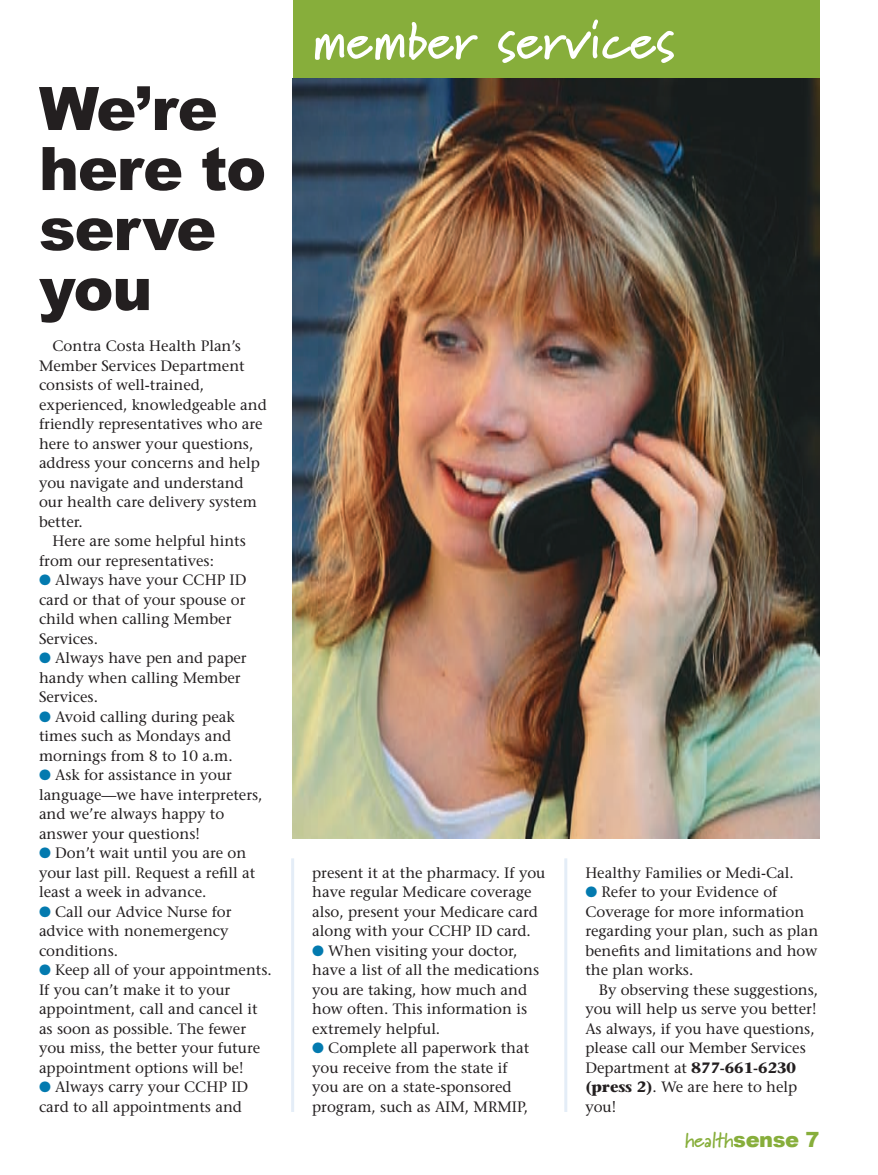
<style>
.page{position:relative;width:878px;height:1175px;background:#fff}
.page>*{position:absolute;margin:0;border:0;box-sizing:border-box;transform-origin:0 0}
.t1{font:900 60px/60px "Arial";letter-spacing:-.02em;color:#231f20}
.t2{font:700 54px "Marydale";color:#fff}
.t3{font:700 21px "Marydale";letter-spacing:-.02em;color:#87ae3b}
.t4{font:15px/19.5px "Stone Serif";color:#231f20}
.s1{color:#037aaf}
.s2{font-weight:700}
.s3{font-family:"Arial";font-weight:900}
</style>
<div class="page">
<div style="left:292px;top:0;width:527px;height:78px;background:#87ae3b"></div>
<img style="left:292px;top:78px;width:527px;height:760px">
<hr style="left:291px;top:858px;width:3px;height:254px;background:#e4edf7">
<hr style="left:564px;top:858px;width:3px;height:254px;background:#e4edf7">
<h1 class="t1" style="left:39px;top:79px;width:229px">We’re here to serve you</h1>
<p class="t4" style="left:39px;top:336px;width:229px;text-indent:14px">Contra Costa Health Plan’s<br>Member Services Department consists of well-trained, experienced, knowledgeable and friendly representatives who are here to answer your questions, address your concerns and help you navigate and understand our health care delivery system better.</p>
<p class="t4" style="left:39px;top:531px;width:208px;text-indent:14px">Here are some helpful hints from our representatives:</p>
<p class="t4" style="left:39px;top:570px;width:209px"><span class="s1">●</span> Always have your CCHP ID card or that of your spouse or child when calling Member<br>Services.</p>
<p class="t4" style="left:39px;top:648px;width:209px"><span class="s1">●</span> Always have pen and paper handy when calling Member<br>Services.</p>
<p class="t4" style="left:39px;top:707px;width:197px"><span class="s1">●</span> Avoid calling during peak times such as Mondays and mornings from 8 to 10 a.m.</p>
<p class="t4" style="left:39px;top:765px;width:225px"><span class="s1">●</span> Ask for assistance in your language—we have interpreters, and we’re always happy to answer your questions!</p>
<p class="t4" style="left:39px;top:843px;width:218px"><span class="s1">●</span> Don’t wait until you are on your last pill. Request a refill at least a week in advance.</p>
<p class="t4" style="left:39px;top:902px;width:194px"><span class="s1">●</span> Call our Advice Nurse for advice with nonemergency conditions.</p>
<p class="t4" style="left:39px;top:960px;width:234px"><span class="s1">●</span> Keep all of your appointments.<br>If you can’t make it to your appointment, call and cancel it as soon as possible. The fewer you miss, the better your future appointment options will be!</p>
<p class="t4" style="left:39px;top:1077px;width:211px"><span class="s1">●</span> Always carry your CCHP ID card to all appointments and</p>
<h2 class="t2" style="left:312px;top:8px;width:364px">member services</h2>
<p class="t4" style="left:312px;top:863px;width:235px">present it at the pharmacy. If you have regular Medicare coverage also, present your Medicare card along with your CCHP ID card.</p>
<p class="t4" style="left:312px;top:941px;width:228px"><span class="s1">●</span> When visiting your doctor, have a list of all the medications you are taking, how much and how often. This information is extremely helpful.</p>
<p class="t4" style="left:312px;top:1038px;width:218px"><span class="s1">●</span> Complete all paperwork that you receive from the state if you are on a state-sponsored program, such as AIM, MRMIP,</p>
<p class="t4" style="left:585px;top:863px;width:210px">Healthy Families or Medi-Cal.</p>
<p class="t4" style="left:585px;top:882px;width:234px"><span class="s1">●</span> Refer to your Evidence of<br>Coverage for more information regarding your plan, such as plan benefits and limitations and how the plan works.</p>
<p class="t4" style="left:585px;top:980px;width:234px;text-indent:14px">By observing these suggestions, you will help us serve you better!<br>As always, if you have questions, please call our Member Services<br>Department at <span class="s2">877-661-6230 (press 2)</span>. We are here to help you!</p>
<h3 class="t3" style="left:684px;top:1127px;width:136px">health<span class="s3">sense 7</span></h3>
</div>
